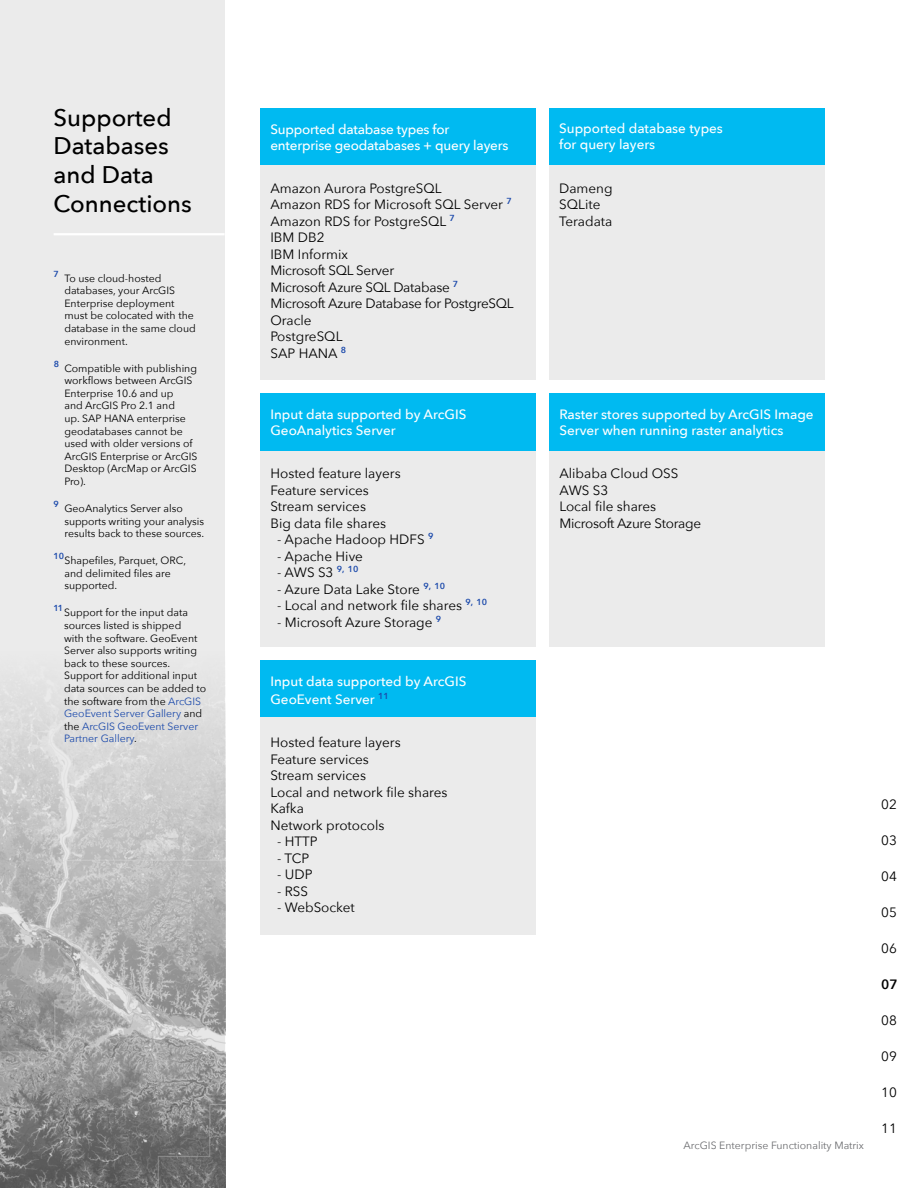
<style>
.page{position:relative;width:918px;height:1188px;background:#fff}
.page>*{position:absolute;margin:0;border:0;box-sizing:border-box;transform-origin:0 0}
.t1{font:500 24px/28.8px "Avenir Next";color:#000}
.t2{font:13.5px/16.5px "Avenir Next";color:#000}
.t3{font:500 13.5px/16.2px "Avenir Next";color:#fff}
.t4{font:13.5px "Avenir Next";letter-spacing:-.02em;color:#000}
.t5{font:600 13.5px "Avenir Next";color:#000}
.t6{font:10.5px/12.6px "Avenir Next";color:#000}
.t7{font:10.5px "Avenir Next";color:#6c6d70}
.t8{font:600 8.7px "Avenir Next";color:#1c4aab}
.s1{color:#1c4aab}
</style>
<div class="page">
<div style="left:0;top:0;width:225px;height:1188px;background:#ebebeb"></div>
<img style="left:0;top:685px;width:225px;height:503px">
<hr style="left:54px;top:233px;width:171px;height:2px;background:#fff">
<div style="left:261px;top:393px;width:275px;height:254px;background:#ebebeb"></div>
<div style="left:261px;top:660px;width:275px;height:274px;background:#ebebeb"></div>
<div style="left:549px;top:393px;width:276px;height:254px;background:#ebebeb"></div>
<div style="left:549px;top:108px;width:276px;height:272px;background:#ebebeb"></div>
<div style="left:549px;top:108px;width:276px;height:57px;background:#00baf1"></div>
<div style="left:261px;top:393px;width:275px;height:57px;background:#00baf1"></div>
<div style="left:261px;top:660px;width:275px;height:57px;background:#00baf1"></div>
<div style="left:549px;top:393px;width:276px;height:57px;background:#00baf1"></div>
<div style="left:261px;top:108px;width:275px;height:272px;background:#ebebeb"></div>
<div style="left:261px;top:108px;width:275px;height:57px;background:#00baf1"></div>
<p class="t1" style="left:54px;top:102px;width:140px">Supported<br>Databases and Data<br>Connections</p>
<p class="t8" style="left:54px;top:266px;width:7px">7</p>
<p class="t6" style="left:64px;top:271px;width:133px">To use cloud-hosted databases, your ArcGIS<br>Enterprise deployment must be colocated with the database in the same cloud environment.</p>
<p class="t8" style="left:54px;top:356px;width:7px">8</p>
<p class="t6" style="left:64px;top:361px;width:135px">Compatible with publishing workflows between ArcGIS<br>Enterprise 10.6 and up<br>and ArcGIS Pro 2.1 and<br>up. SAP HANA enterprise geodatabases cannot be used with older versions of<br>ArcGIS Enterprise or ArcGIS<br>Desktop (ArcMap or ArcGIS<br>Pro).</p>
<p class="t8" style="left:54px;top:496px;width:7px">9</p>
<p class="t6" style="left:64px;top:502px;width:141px">GeoAnalytics Server also supports writing your analysis results back to these sources.</p>
<p class="t8" style="left:54px;top:549px;width:12px">10</p>
<p class="t6" style="left:64px;top:554px;width:123px">Shapefiles, Parquet, ORC,</p>
<p class="t6" style="left:64px;top:566px;width:108px">and delimited files are</p>
<p class="t6" style="left:64px;top:579px;width:54px">supported.</p>
<p class="t8" style="left:54px;top:601px;width:11px">11</p>
<p class="t6" style="left:64px;top:606px;width:144px">Support for the input data sources listed is shipped<br>with the software. GeoEvent<br>Server also supports writing back to these sources.<br>Support for additional input data sources can be added to the software from the <span class="s1">ArcGIS<br>GeoEvent Server Gallery</span> and the <span class="s1">ArcGIS GeoEvent Server<br>Partner Gallery</span>.</p>
<p class="t3" style="left:270px;top:120px;width:240px">Supported database types for enterprise geodatabases + query layers</p>
<p class="t2" style="left:270px;top:179px;width:173px">Amazon Aurora PostgreSQL</p>
<p class="t2" style="left:270px;top:196px;width:243px">Amazon RDS for Microsoft SQL Server <sup>7</sup></p>
<p class="t2" style="left:270px;top:212px;width:186px">Amazon RDS for PostgreSQL <sup>7</sup></p>
<p class="t2" style="left:270px;top:229px;width:56px">IBM DB2</p>
<p class="t2" style="left:270px;top:245px;width:79px">IBM Informix</p>
<p class="t4" style="left:270px;top:259px;width:125px">Microsoft SQL Server</p>
<p class="t4" style="left:270px;top:276px;width:189px">Microsoft Azure SQL Database <sup>7</sup></p>
<p class="t4" style="left:270px;top:292px;width:245px">Microsoft Azure Database for PostgreSQL</p>
<p class="t2" style="left:270px;top:311px;width:43px">Oracle</p>
<p class="t2" style="left:270px;top:328px;width:74px">PostgreSQL</p>
<p class="t2" style="left:270px;top:344px;width:77px">SAP HANA <sup>8</sup></p>
<p class="t3" style="left:270px;top:405px;width:197px">Input data supported by ArcGIS<br>GeoAnalytics Server</p>
<p class="t2" style="left:270px;top:464px;width:132px">Hosted feature layers<br>Feature services</p>
<p class="t2" style="left:270px;top:497px;width:97px">Stream services</p>
<p class="t2" style="left:270px;top:514px;width:117px">Big data file shares</p>
<p class="t2" style="left:277px;top:530px;width:158px">- Apache Hadoop HDFS <sup>9</sup></p>
<p class="t2" style="left:277px;top:547px;width:87px">- Apache Hive</p>
<p class="t2" style="left:277px;top:563px;width:83px">- AWS S3 <sup>9,</sup> <sup>10</sup></p>
<p class="t2" style="left:277px;top:580px;width:169px">- Azure Data Lake Store <sup>9,</sup> <sup>10</sup></p>
<p class="t2" style="left:277px;top:596px;width:211px">- Local and network file shares <sup>9,</sup> <sup>10</sup></p>
<p class="t2" style="left:277px;top:613px;width:166px">- Microsoft Azure Storage <sup>9</sup></p>
<p class="t3" style="left:270px;top:672px;width:197px;line-height:18px">Input data supported by ArcGIS<br>GeoEvent Server <sup>11</sup></p>
<p class="t2" style="left:270px;top:734px;width:132px">Hosted feature layers<br>Feature services</p>
<p class="t2" style="left:270px;top:767px;width:97px">Stream services</p>
<p class="t2" style="left:270px;top:783px;width:179px">Local and network file shares</p>
<p class="t2" style="left:270px;top:800px;width:35px">Kafka</p>
<p class="t2" style="left:270px;top:816px;width:116px">Network protocols</p>
<p class="t2" style="left:277px;top:833px;width:42px">- HTTP</p>
<p class="t2" style="left:277px;top:849px;width:34px">- TCP</p>
<p class="t2" style="left:277px;top:866px;width:37px">- UDP</p>
<p class="t2" style="left:277px;top:882px;width:33px">- RSS</p>
<p class="t2" style="left:277px;top:899px;width:79px">- WebSocket</p>
<p class="t3" style="left:559px;top:120px;width:165px">Supported database types for query layers</p>
<p class="t2" style="left:559px;top:179px;width:55px">Dameng</p>
<p class="t2" style="left:559px;top:196px;width:43px">SQLite</p>
<p class="t2" style="left:559px;top:212px;width:55px">Teradata</p>
<p class="t3" style="left:559px;top:405px;width:256px">Raster stores supported by ArcGIS Image<br>Server when running raster analytics</p>
<p class="t2" style="left:559px;top:464px;width:121px">Alibaba Cloud OSS</p>
<p class="t2" style="left:559px;top:481px;width:50px">AWS S3</p>
<p class="t2" style="left:559px;top:497px;width:98px">Local file shares</p>
<p class="t4" style="left:559px;top:511px;width:143px">Microsoft Azure Storage</p>
<p class="t7" style="left:684px;top:1136px;width:182px">ArcGIS Enterprise Functionality Matrix</p>
<p class="t2" style="left:881px;top:796px;width:17px">02</p>
<p class="t2" style="left:881px;top:832px;width:17px">03</p>
<p class="t2" style="left:881px;top:868px;width:17px">04</p>
<p class="t2" style="left:881px;top:904px;width:17px">05</p>
<p class="t2" style="left:881px;top:940px;width:17px">06</p>
<p class="t5" style="left:881px;top:973px;width:18px">07</p>
<p class="t2" style="left:881px;top:1012px;width:17px">08</p>
<p class="t2" style="left:881px;top:1048px;width:17px">09</p>
<p class="t2" style="left:881px;top:1084px;width:17px">10</p>
<p class="t2" style="left:881px;top:1120px;width:17px">11</p>
</div>
